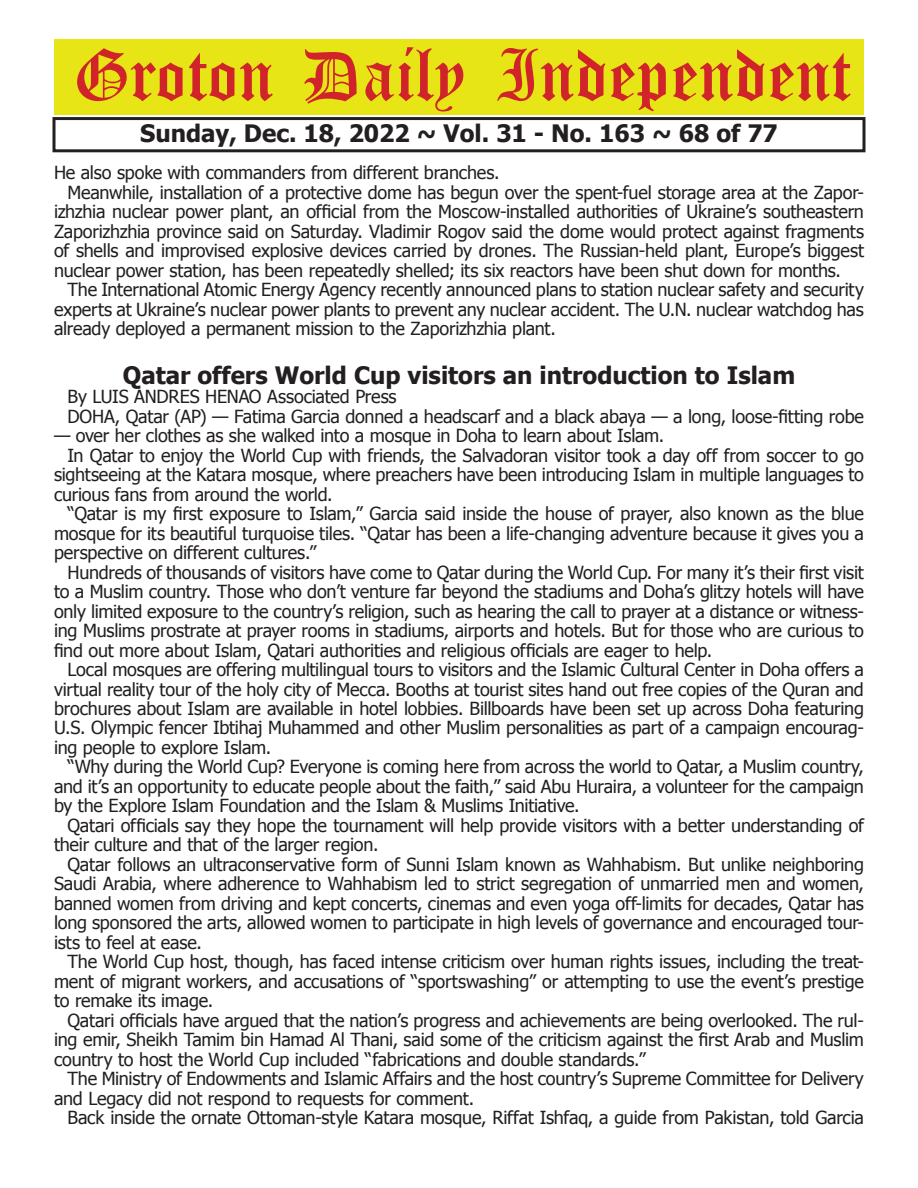
<style>
.page{position:relative;width:918px;height:1188px;background:#fff}
.page>*{position:absolute;margin:0;border:0;box-sizing:border-box;transform-origin:0 0}
.t1{font:54px "Old English Five";color:#d1232a}
.t2{font:700 24px "Tahoma";color:#231f20}
.t3{font:18px/19.5px "Tahoma";letter-spacing:-.01em;color:#231f20}
</style>
<div class="page">
<div style="left:52px;top:117px;width:814px;height:35px;border:3px solid #231f20"></div>
<div style="left:54px;top:40px;width:810px;height:75px;background:#e7e515"></div>
<h1 class="t1" style="left:73px;top:50px;width:779px">Groton Daily Independent</h1>
<h2 class="t2" style="left:140px;top:116px;width:639px">Sunday, Dec. 18, 2022 ~ Vol. 31 - No. 163 ~ 68 of 77</h2>
<p class="t3" style="left:54px;top:162px;width:447px">He also spoke with commanders from different branches.</p>
<p class="t3" style="left:68px;top:182px;width:798px">Meanwhile, installation of a protective dome has begun over the spent-fuel storage area at the Zapor-</p>
<p class="t3" style="left:54px;top:201px;width:812px">izhzhia nuclear power plant, an official from the Moscow-installed authorities of Ukraine’s southeastern</p>
<p class="t3" style="left:54px;top:221px;width:812px">Zaporizhzhia province said on Saturday. Vladimir Rogov said the dome would protect against fragments</p>
<p class="t3" style="left:54px;top:240px;width:812px">of shells and improvised explosive devices carried by drones. The Russian-held plant, Europe’s biggest</p>
<p class="t3" style="left:54px;top:260px;width:789px">nuclear power station, has been repeatedly shelled; its six reactors have been shut down for months.</p>
<p class="t3" style="left:68px;top:279px;width:798px">The International Atomic Energy Agency recently announced plans to station nuclear safety and security</p>
<p class="t3" style="left:54px;top:299px;width:811px">experts at Ukraine’s nuclear power plants to prevent any nuclear accident. The U.N. nuclear watchdog has</p>
<p class="t3" style="left:54px;top:318px;width:503px">already deployed a permanent mission to the Zaporizhzhia plant.</p>
<h2 class="t2" style="left:123px;top:358px;width:674px">Qatar offers World Cup visitors an introduction to Islam</h2>
<p class="t3" style="left:68px;top:386px;width:798px">By LUIS ANDRES HENAO Associated Press<br>DOHA, Qatar (AP) — Fatima Garcia donned a headscarf and a black abaya — a long, loose-fitting robe</p>
<p class="t3" style="left:54px;top:425px;width:612px">— over her clothes as she walked into a mosque in Doha to learn about Islam.</p>
<p class="t3" style="left:68px;top:444px;width:798px">In Qatar to enjoy the World Cup with friends, the Salvadoran visitor took a day off from soccer to go</p>
<p class="t3" style="left:54px;top:464px;width:811px">sightseeing at the Katara mosque, where preachers have been introducing Islam in multiple languages to</p>
<p class="t3" style="left:54px;top:483px;width:280px">curious fans from around the world.</p>
<p class="t3" style="left:68px;top:503px;width:798px">“Qatar is my first exposure to Islam,” Garcia said inside the house of prayer, also known as the blue</p>
<p class="t3" style="left:54px;top:522px;width:811px">mosque for its beautiful turquoise tiles. “Qatar has been a life-changing adventure because it gives you a</p>
<p class="t3" style="left:54px;top:542px;width:264px">perspective on different cultures.”</p>
<p class="t3" style="left:68px;top:561px;width:798px">Hundreds of thousands of visitors have come to Qatar during the World Cup. For many it’s their first visit</p>
<p class="t3" style="left:54px;top:581px;width:811px">to a Muslim country. Those who don’t venture far beyond the stadiums and Doha’s glitzy hotels will have</p>
<p class="t3" style="left:54px;top:600px;width:812px">only limited exposure to the country’s religion, such as hearing the call to prayer at a distance or witness-</p>
<p class="t3" style="left:54px;top:620px;width:811px">ing Muslims prostrate at prayer rooms in stadiums, airports and hotels. But for those who are curious to</p>
<p class="t3" style="left:54px;top:639px;width:660px">find out more about Islam, Qatari authorities and religious officials are eager to help.</p>
<p class="t3" style="left:68px;top:659px;width:798px">Local mosques are offering multilingual tours to visitors and the Islamic Cultural Center in Doha offers a</p>
<p class="t3" style="left:54px;top:678px;width:811px">virtual reality tour of the holy city of Mecca. Booths at tourist sites hand out free copies of the Quran and</p>
<p class="t3" style="left:54px;top:698px;width:812px">brochures about Islam are available in hotel lobbies. Billboards have been set up across Doha featuring</p>
<p class="t3" style="left:54px;top:717px;width:812px">U.S. Olympic fencer Ibtihaj Muhammed and other Muslim personalities as part of a campaign encourag-</p>
<p class="t3" style="left:54px;top:737px;width:219px">ing people to explore Islam.</p>
<p class="t3" style="left:68px;top:756px;width:798px">“Why during the World Cup? Everyone is coming here from across the world to Qatar, a Muslim country,</p>
<p class="t3" style="left:54px;top:776px;width:811px">and it’s an opportunity to educate people about the faith,” said Abu Huraira, a volunteer for the campaign</p>
<p class="t3" style="left:54px;top:795px;width:527px">by the Explore Islam Foundation and the Islam &amp; Muslims Initiative.</p>
<p class="t3" style="left:68px;top:815px;width:798px">Qatari officials say they hope the tournament will help provide visitors with a better understanding of</p>
<p class="t3" style="left:54px;top:834px;width:326px">their culture and that of the larger region.</p>
<p class="t3" style="left:68px;top:854px;width:798px">Qatar follows an ultraconservative form of Sunni Islam known as Wahhabism. But unlike neighboring</p>
<p class="t3" style="left:54px;top:873px;width:812px">Saudi Arabia, where adherence to Wahhabism led to strict segregation of unmarried men and women,</p>
<p class="t3" style="left:54px;top:893px;width:812px">banned women from driving and kept concerts, cinemas and even yoga off-limits for decades, Qatar has</p>
<p class="t3" style="left:54px;top:912px;width:812px">long sponsored the arts, allowed women to participate in high levels of governance and encouraged tour-</p>
<p class="t3" style="left:54px;top:932px;width:149px">ists to feel at ease.</p>
<p class="t3" style="left:68px;top:951px;width:798px">The World Cup host, though, has faced intense criticism over human rights issues, including the treat-</p>
<p class="t3" style="left:54px;top:971px;width:811px">ment of migrant workers, and accusations of “sportswashing” or attempting to use the event’s prestige</p>
<p class="t3" style="left:54px;top:990px;width:161px">to remake its image.</p>
<p class="t3" style="left:68px;top:1010px;width:798px">Qatari officials have argued that the nation’s progress and achievements are being overlooked. The rul-</p>
<p class="t3" style="left:54px;top:1029px;width:812px">ing emir, Sheikh Tamim bin Hamad Al Thani, said some of the criticism against the first Arab and Muslim</p>
<p class="t3" style="left:54px;top:1049px;width:593px">country to host the World Cup included “fabrications and double standards.”</p>
<p class="t3" style="left:68px;top:1068px;width:798px">The Ministry of Endowments and Islamic Affairs and the host country’s Supreme Committee for Delivery</p>
<p class="t3" style="left:54px;top:1088px;width:422px">and Legacy did not respond to requests for comment.</p>
<p class="t3" style="left:68px;top:1107px;width:798px">Back inside the ornate Ottoman-style Katara mosque, Riffat Ishfaq, a guide from Pakistan, told Garcia</p>
</div>
